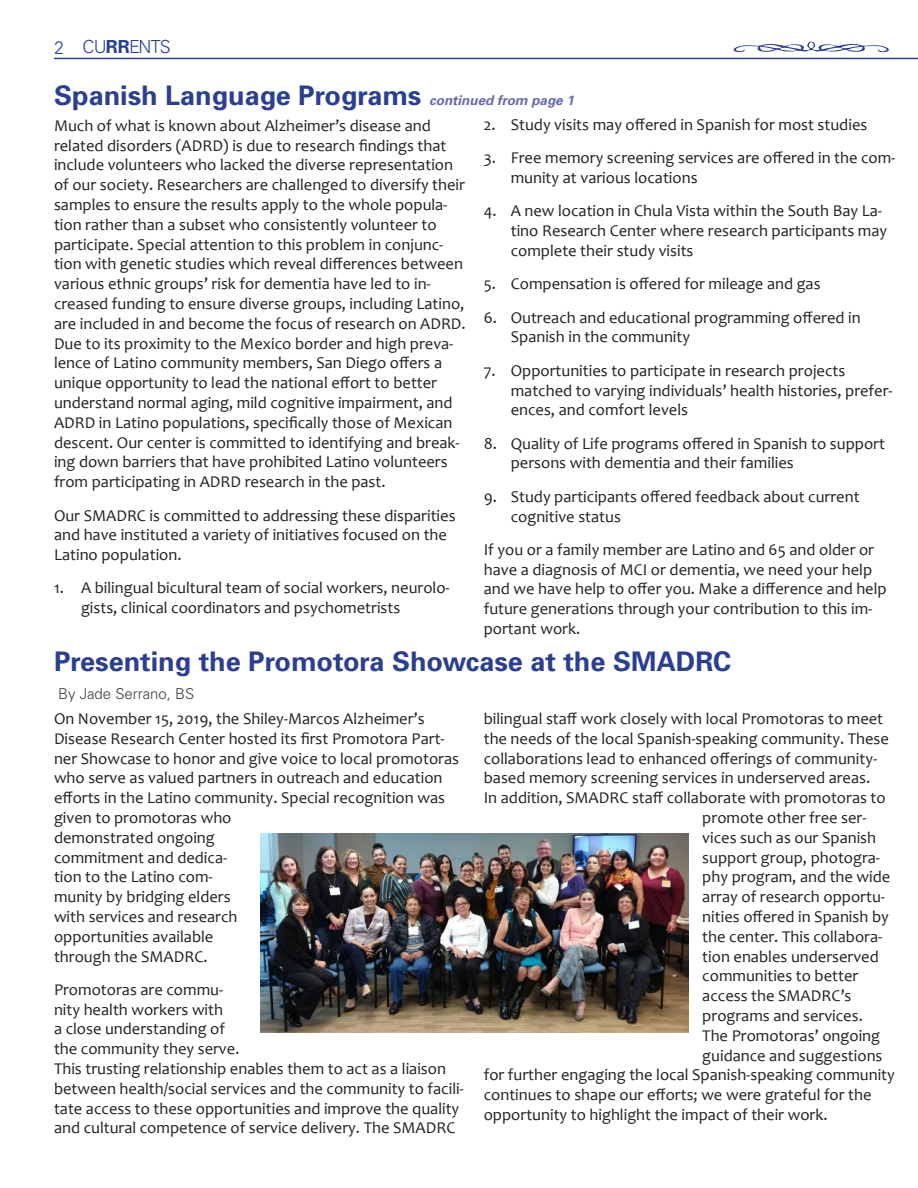
<style>
.page{position:relative;width:918px;height:1188px;background:#fff}
.page>*{position:absolute;margin:0;border:0;box-sizing:border-box;transform-origin:0 0}
.t1{font:700 27px "Univers";color:#2a3f91}
.t2{font:300 18px "Univers";letter-spacing:-.05em;color:#2a3f91}
.t3{font:16.5px/19.8px "Candara";color:#241f1f}
.t4{font:300 15px "Univers";color:#444041}
.s1{font-weight:700}
.s2{font-style:italic;font-size:13.5px;color:#676aab}
</style>
<div class="page">
<hr style="left:54px;top:58px;width:864px;height:1px;background:#2a3f91">
<svg style="left:734px;top:42px;width:155px;height:10px"></svg>
<img style="left:261px;top:833px;width:428px;height:199px">
<p class="t2" style="left:54px;top:36px;width:118px">2 CU<span class="s1">RR</span>ENTS</p>
<h1 class="t1" style="left:54px;top:78px;width:521px">Spanish Language Programs <span class="s2">continued from page 1</span></h1>
<p class="t3" style="left:54px;top:115px;width:413px">Much of what is known about Alzheimer’s disease and related disorders (ADRD) is due to research findings that include volunteers who lacked the diverse representation of our society. Researchers are challenged to diversify their samples to ensure the results apply to the whole popula&shy;tion rather than a subset who consistently volunteer to participate. Special attention to this problem in conjunc&shy;tion with genetic studies which reveal differences between various ethnic groups’ risk for dementia have led to in&shy;creased funding to ensure diverse groups, including Latino, are included in and become the focus of research on ADRD.<br>Due to its proximity to the Mexico border and high preva&shy;lence of Latino community members, San Diego offers a unique opportunity to lead the national effort to better understand normal aging, mild cognitive impairment, and ADRD in Latino populations, specifically those of Mexican descent. Our center is committed to identifying and break&shy;ing down barriers that have prohibited Latino volunteers from participating in ADRD research in the past.</p>
<p class="t3" style="left:54px;top:505px;width:403px">Our SMADRC is committed to addressing these disparities and have instituted a variety of initiatives focused on the<br>Latino population.</p>
<p class="t3" style="left:81px;top:578px;width:370px;text-indent:-27px">1. A bilingual bicultural team of social workers, neurolo&shy;gists, clinical coordinators and psychometrists</p>
<p class="t3" style="left:484px;top:115px;width:385px">2. Study visits may offered in Spanish for most studies</p>
<p class="t3" style="left:511px;top:148px;width:386px;text-indent:-27px">3. Free memory screening services are offered in the com&shy;munity at various locations</p>
<p class="t3" style="left:511px;top:201px;width:378px;text-indent:-27px">4. A new location in Chula Vista within the South Bay La&shy;tino Research Center where research participants may complete their study visits</p>
<p class="t3" style="left:484px;top:274px;width:338px">5. Compensation is offered for mileage and gas</p>
<p class="t3" style="left:511px;top:307px;width:351px;text-indent:-27px">6. Outreach and educational programming offered in<br>Spanish in the community</p>
<p class="t3" style="left:511px;top:360px;width:383px;text-indent:-27px">7. Opportunities to participate in research projects matched to varying individuals’ health histories, prefer&shy;ences, and comfort levels</p>
<p class="t3" style="left:511px;top:433px;width:376px;text-indent:-27px">8. Quality of Life programs offered in Spanish to support persons with dementia and their families</p>
<p class="t3" style="left:511px;top:486px;width:350px;text-indent:-27px">9. Study participants offered feedback about current cognitive status</p>
<p class="t3" style="left:484px;top:539px;width:404px">If you or a family member are Latino and 65 and older or have a diagnosis of MCI or dementia, we need your help and we have help to offer you. Make a difference and help future generations through your contribution to this im&shy;portant work.</p>
<h1 class="t1" style="left:54px;top:644px;width:679px">Presenting the Promotora Showcase at the SMADRC</h1>
<p class="t4" style="left:58px;top:684px;width:138px">By Jade Serrano, BS</p>
<p class="t3" style="left:54px;top:709px;width:407px">On November 15, 2019, the Shiley-Marcos Alzheimer’s Disease Research Center hosted its first Promotora Part&shy;ner Showcase to honor and give voice to local promotoras who serve as valued partners in outreach and education efforts in the Latino community. Special recognition was given to promotoras who<br>demonstrated ongoing<br>commitment and dedica-<br>tion to the Latino com-<br>munity by bridging elders<br>with services and research<br>opportunities available<br>through the SMADRC.</p>
<p class="t3" style="left:54px;top:979px;width:411px">Promotoras are commu-<br>nity health workers with<br>a close understanding of<br>the community they serve.<br>This trusting relationship enables them to act as a liaison between health/social services and the community to facili&shy;tate access to these opportunities and improve the quality and cultural competence of service delivery. The SMADRC</p>
<p class="t3" style="left:484px;top:709px;width:401px">bilingual staff work closely with local Promotoras to meet</p>
<p class="t3" style="left:484px;top:728px;width:407px">the needs of the local Spanish-speaking community. These</p>
<p class="t3" style="left:484px;top:748px;width:395px">collaborations lead to enhanced offerings of community-</p>
<p class="t3" style="left:484px;top:768px;width:388px">based memory screening services in underserved areas.</p>
<p class="t3" style="left:484px;top:788px;width:404px">In addition, SMADRC staff collaborate with promotoras to</p>
<p class="t3" style="left:702px;top:808px;width:166px">promote other free ser-</p>
<p class="t3" style="left:702px;top:827px;width:175px">vices such as our Spanish</p>
<p class="t3" style="left:702px;top:847px;width:179px">support group, photogra-</p>
<p class="t3" style="left:702px;top:867px;width:190px">phy program, and the wide</p>
<p class="t3" style="left:702px;top:887px;width:184px">array of research opportu-</p>
<p class="t3" style="left:702px;top:907px;width:188px">nities offered in Spanish by</p>
<p class="t3" style="left:702px;top:926px;width:181px">the center. This collabora-</p>
<p class="t3" style="left:702px;top:946px;width:178px">tion enables underserved</p>
<p class="t3" style="left:702px;top:966px;width:158px">communities to better</p>
<p class="t3" style="left:702px;top:986px;width:151px">access the SMADRC’s</p>
<p class="t3" style="left:702px;top:1006px;width:162px">programs and services.</p>
<p class="t3" style="left:702px;top:1025px;width:179px">The Promotoras’ ongoing</p>
<p class="t3" style="left:702px;top:1045px;width:182px">guidance and suggestions</p>
<p class="t3" style="left:484px;top:1065px;width:413px">for further engaging the local Spanish-speaking community</p>
<p class="t3" style="left:484px;top:1085px;width:389px">continues to shape our efforts; we were grateful for the</p>
<p class="t3" style="left:484px;top:1105px;width:345px">opportunity to highlight the impact of their work.</p>
</div>
